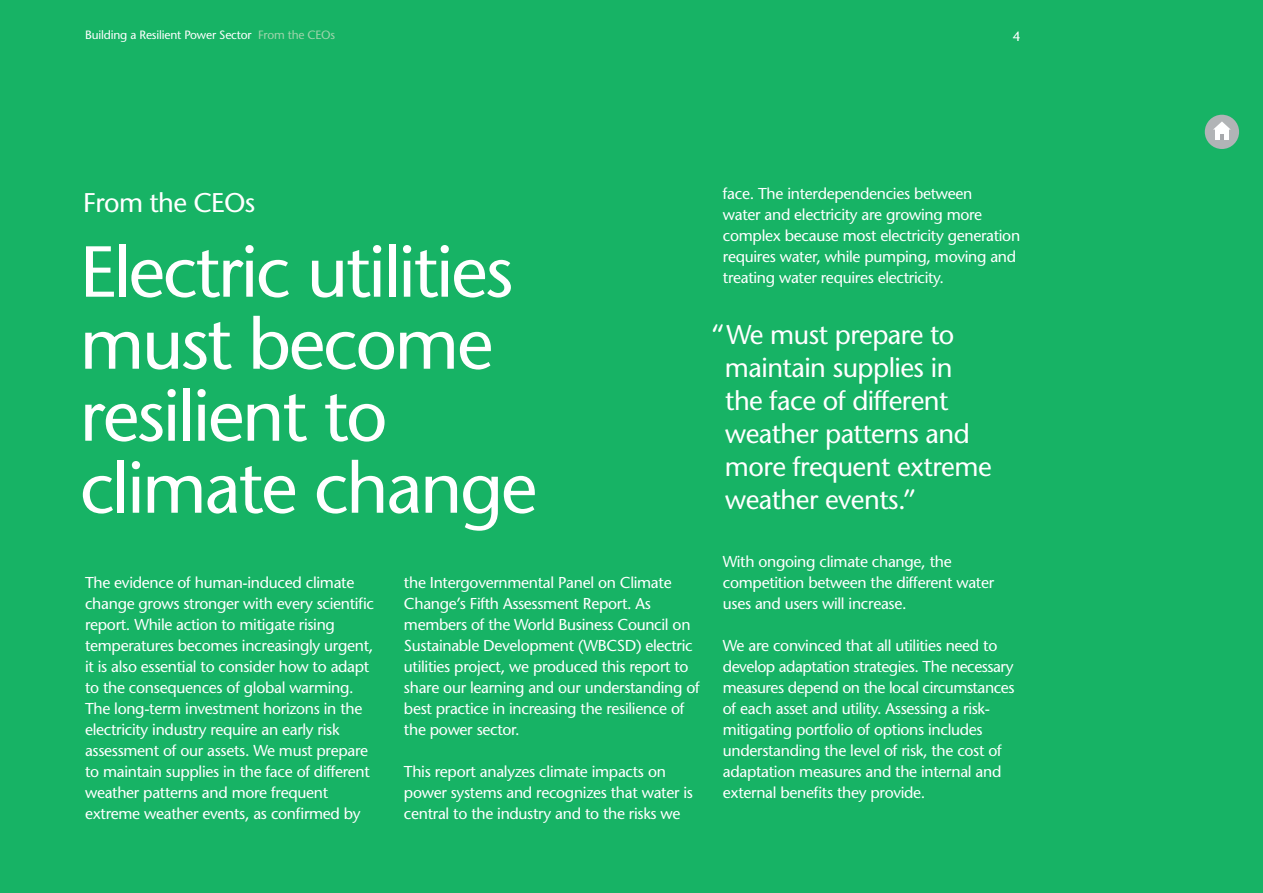
<style>
.page{position:relative;width:1263px;height:893px;background:#17b365}
.page>*{position:absolute;margin:0;border:0;box-sizing:border-box;transform-origin:0 0}
.t1{font:72px/72px "Stone Sans";letter-spacing:-.03em;color:#fff}
.t2{font:27px/33px "Stone Sans";letter-spacing:-.02em;color:#fff}
.t3{font:15.75px/21px "Stone Sans";letter-spacing:-.02em;color:#fff}
.t4{font:13.5px "Stone Sans";color:#fff}
.t5{font:12px "Stone Sans";letter-spacing:-.015em;color:#fff}
.s1{color:#9ed4ab}
</style>
<div class="page">
<div style="left:1205px;top:115px;width:34px;height:34px;background:#b1b4b6;border-radius:50%"></div>
<svg style="left:1213px;top:121px;width:18px;height:19px"></svg>
<p class="t5" style="left:85px;top:28px;width:252px">Building a Resilient Power Sector <span class="s1">From the CEOs</span></p>
<p class="t4" style="left:1013px;top:28px;width:9px">4</p>
<h2 class="t2" style="left:83px;top:186px;width:174px">From the CEOs</h2>
<h1 class="t1" style="left:80px;top:235px;width:459px">Electric utilities must become resilient to climate change</h1>
<p class="t3" style="left:85px;top:572px;width:290px">The evidence of human-induced climate change grows stronger with every scientific report. While action to mitigate rising temperatures becomes increasingly urgent, it is also essential to consider how to adapt to the consequences of global warming.<br>The long-term investment horizons in the electricity industry require an early risk assessment of our assets. We must prepare to maintain supplies in the face of different weather patterns and more frequent extreme weather events, as confirmed by</p>
<p class="t3" style="left:404px;top:572px;width:297px">the Intergovernmental Panel on Climate Change’s Fifth Assessment Report. As members of the World Business Council on Sustainable Development (WBCSD) electric utilities project, we produced this report to share our learning and our understanding of best practice in increasing the resilience of the power sector.</p>
<p class="t3" style="left:404px;top:761px;width:290px">This report analyzes climate impacts on power systems and recognizes that water is central to the industry and to the risks we</p>
<p class="t3" style="left:723px;top:183px;width:299px">face. The interdependencies between<br>water and electricity are growing more complex because most electricity generation requires water, while pumping, moving and treating water requires electricity.</p>
<h2 class="t2" style="left:725px;top:318px;width:268px;text-indent:-14px">“We must prepare to maintain supplies in the face of different weather patterns and more frequent extreme weather events.”</h2>
<p class="t3" style="left:723px;top:551px;width:273px">With ongoing climate change, the competition between the different water uses and users will increase.</p>
<p class="t3" style="left:723px;top:635px;width:293px">We are convinced that all utilities need to develop adaptation strategies. The necessary measures depend on the local circumstances of each asset and utility. Assessing a risk&shy;mitigating portfolio of options includes understanding the level of risk, the cost of adaptation measures and the internal and external benefits they provide.</p>
</div>
